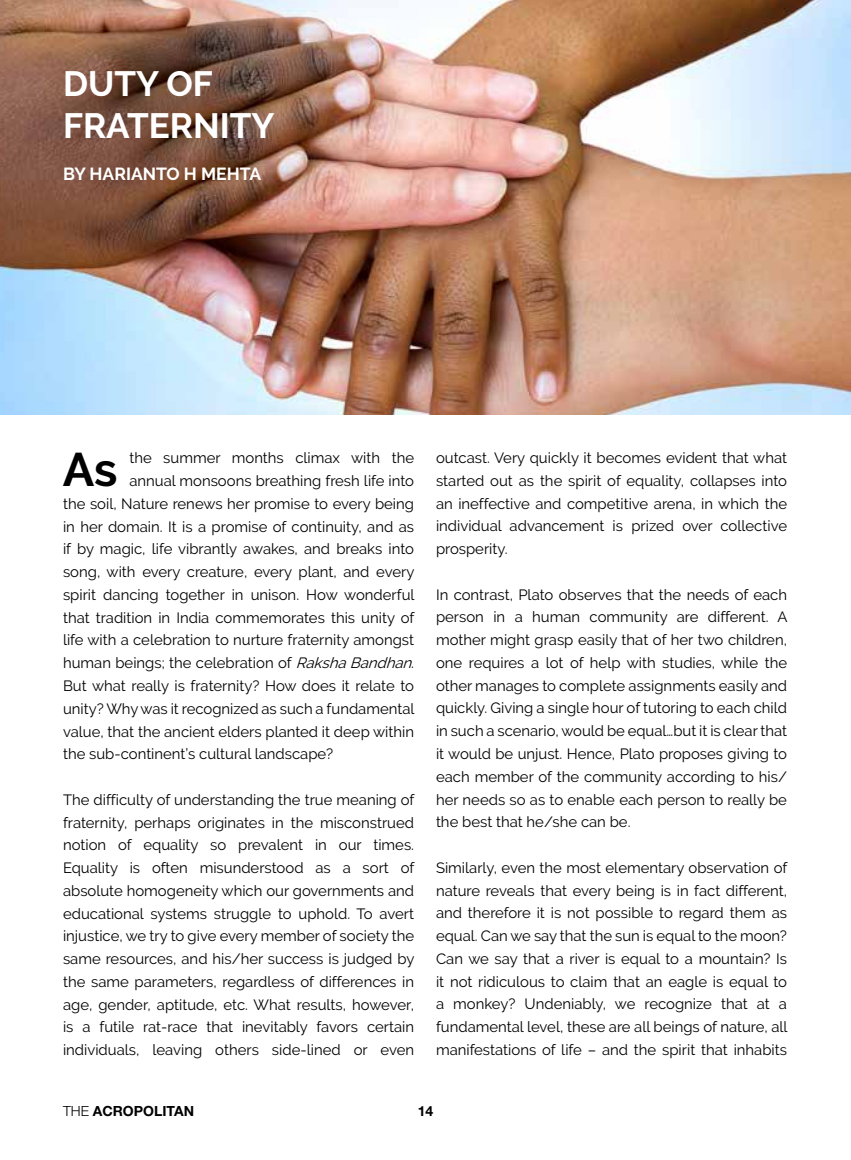
<style>
.page{position:relative;width:851px;height:1160px;background:#fff}
.page>*{position:absolute;margin:0;border:0;box-sizing:border-box;transform-origin:0 0}
.t1{font:700 46.9px "Raleway";color:#000}
.t2{font:700 35px/42px "Raleway";color:#fff}
.t3{font:700 17.5px "Raleway";color:#fff}
.t4{font:14.88px/22.8px "Raleway";color:#000;text-align:justify}
.t5{font:700 14px "Helvetica Neue";color:#000}
.s1{font-style:italic}
.s2{font-weight:300}
</style>
<div class="page">
<img style="left:0;top:0;width:850px;height:414px">
<h2 class="t2" style="left:63px;top:63px;width:213px">DUTY OF<br>FRATERNITY</h2>
<p class="t3" style="left:63px;top:164px;width:200px">BY HARIANTO H MEHTA</p>
<h1 class="t1" style="left:63px;top:442px;width:56px">As</h1>
<p class="t4" style="left:129px;top:446px;width:286px">the summer months climax with the</p>
<p class="t4" style="left:129px;top:469px;width:286px">annual monsoons breathing fresh life into</p>
<p class="t4" style="left:63px;top:492px;width:352px">the soil, Nature renews her promise to every being</p>
<p class="t4" style="left:63px;top:515px;width:352px">in her domain. It is a promise of continuity, and as</p>
<p class="t4" style="left:63px;top:537px;width:352px">if by magic, life vibrantly awakes, and breaks into</p>
<p class="t4" style="left:63px;top:560px;width:353px">song, with every creature, every plant, and every</p>
<p class="t4" style="left:63px;top:583px;width:353px">spirit dancing together in unison. How wonderful</p>
<p class="t4" style="left:63px;top:606px;width:353px">that tradition in India commemorates this unity of</p>
<p class="t4" style="left:63px;top:628px;width:352px">life with a celebration to nurture fraternity amongst</p>
<p class="t4" style="left:63px;top:651px;width:355px">human beings; the celebration of <span class="s1">RakshaBandhan</span>.</p>
<p class="t4" style="left:63px;top:674px;width:352px">But what really is fraternity? How does it relate to</p>
<p class="t4" style="left:63px;top:697px;width:353px">unity? Why was it recognized as such a fundamental</p>
<p class="t4" style="left:63px;top:719px;width:352px">value, that the ancient elders planted it deep within</p>
<p class="t4" style="left:63px;top:742px;width:271px">the sub-continent’s cultural landscape?</p>
<p class="t4" style="left:63px;top:788px;width:353px">The difficulty of understanding the true meaning of fraternity, perhaps originates in the misconstrued notion of equality so prevalent in our times.<br>Equality is often misunderstood as a sort of absolute homogeneity which our governments and educational systems struggle to uphold. To avert injustice, we try to give every member of society the same resources, and his/her success is judged by the same parameters, regardless of differences in age, gender, aptitude, etc. What results, however, is a futile rat-race that inevitably favors certain individuals, leaving others side-lined or even</p>
<p class="t4" style="left:436px;top:446px;width:352px">outcast. Very quickly it becomes evident that what started out as the spirit of equality, collapses into an ineffective and competitive arena, in which the individual advancement is prized over collective prosperity.</p>
<p class="t4" style="left:436px;top:583px;width:353px">In contrast, Plato observes that the needs of each person in a human community are different. A mother might grasp easily that of her two children, one requires a lot of help with studies, while the other manages to complete assignments easily and quickly. Giving a single hour of tutoring to each child in such a scenario, would be equal…but it is clear that it would be unjust. Hence, Plato proposes giving to each member of the community according to his/ her needs so as to enable each person to really be the best that he/she can be.</p>
<p class="t4" style="left:436px;top:856px;width:353px">Similarly, even the most elementary observation of nature reveals that every being is in fact different, and therefore it is not possible to regard them as equal. Can we say that the sun is equal to the moon?<br>Can we say that a river is equal to a mountain? Is it not ridiculous to claim that an eagle is equal to a monkey? Undeniably, we recognize that at a fundamental level, these are all beings of nature, all manifestations of life – and the spirit that inhabits</p>
<p class="t5" style="left:63px;top:1101px;width:132px"><span class="s2">THE</span> ACROPOLITAN</p>
<p class="t5" style="left:417px;top:1101px;width:17px">14</p>
</div>
